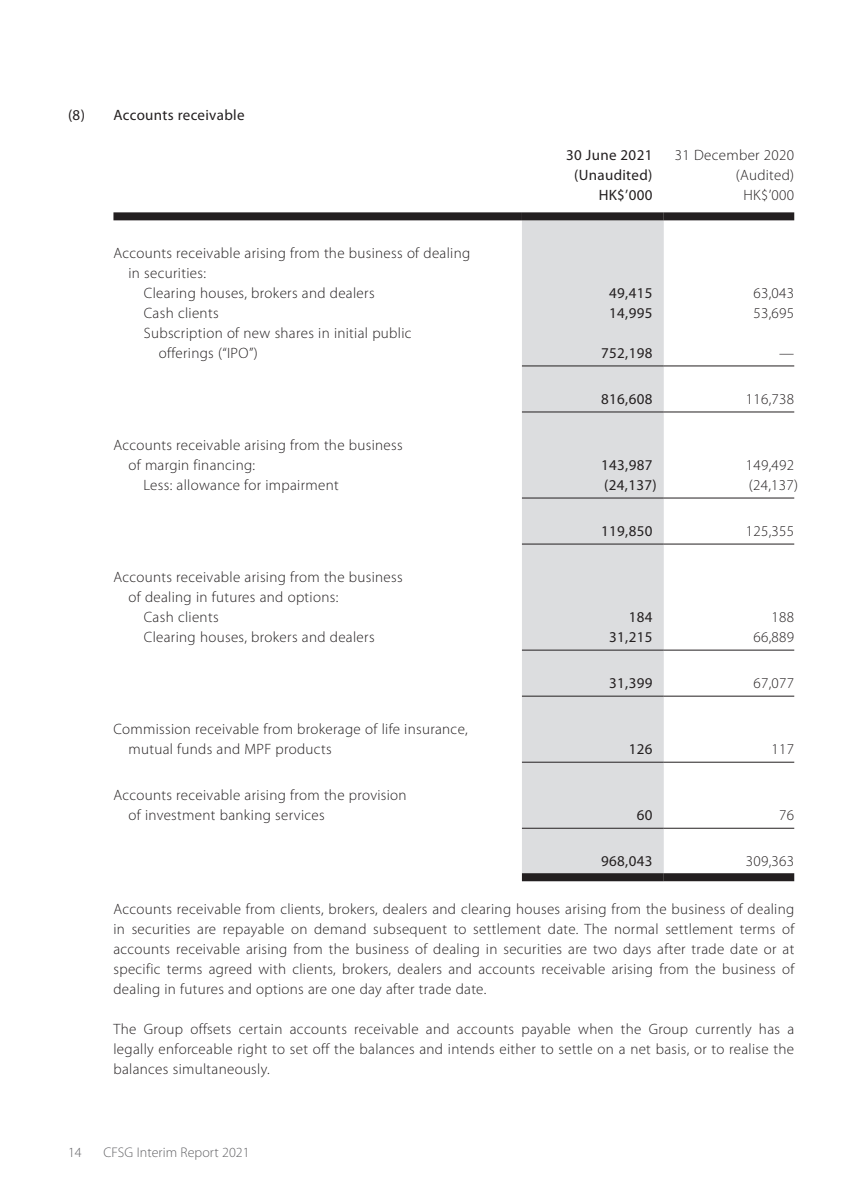
<style>
.page{position:relative;width:851px;height:1191px;background:#fff}
.page>*{position:absolute;margin:0;border:0;box-sizing:border-box;transform-origin:0 0}
.t1{font:300 15px/20px "Myriad Pro";letter-spacing:.02em;color:#231f20}
.t2{font:15px "Myriad Pro";letter-spacing:.02em;color:#231f20}
.t3{font:300 14px "Myriad Pro";color:#636366}
</style>
<div class="page">
<div style="left:522px;top:220px;width:141px;height:653px;background:#dcdddf"></div>
<div style="left:113px;top:212px;width:409px;height:8px;background:#231f20"></div>
<div style="left:522px;top:212px;width:141px;height:8px;background:#231f20"></div>
<div style="left:663px;top:212px;width:131px;height:8px;background:#231f20"></div>
<hr style="left:522px;top:365px;width:141px;height:1px;background:#231f20">
<hr style="left:663px;top:365px;width:131px;height:1px;background:#231f20">
<hr style="left:522px;top:411px;width:141px;height:1px;background:#231f20">
<hr style="left:663px;top:411px;width:131px;height:1px;background:#231f20">
<hr style="left:522px;top:497px;width:141px;height:1px;background:#231f20">
<hr style="left:663px;top:497px;width:131px;height:1px;background:#231f20">
<hr style="left:522px;top:543px;width:141px;height:1px;background:#231f20">
<hr style="left:663px;top:543px;width:131px;height:1px;background:#231f20">
<hr style="left:522px;top:649px;width:141px;height:1px;background:#231f20">
<hr style="left:663px;top:649px;width:131px;height:1px;background:#231f20">
<hr style="left:522px;top:695px;width:141px;height:1px;background:#231f20">
<hr style="left:663px;top:695px;width:131px;height:1px;background:#231f20">
<hr style="left:522px;top:761px;width:141px;height:1px;background:#231f20">
<hr style="left:663px;top:761px;width:131px;height:1px;background:#231f20">
<hr style="left:522px;top:827px;width:141px;height:1px;background:#231f20">
<hr style="left:663px;top:827px;width:131px;height:1px;background:#231f20">
<div style="left:522px;top:873px;width:141px;height:8px;background:#231f20"></div>
<div style="left:663px;top:873px;width:131px;height:8px;background:#231f20"></div>
<p class="t2" style="left:68px;top:106px;width:178px">(8) Accounts receivable</p>
<p class="t2" style="left:566px;top:146px;width:88px">30 June 2021</p>
<p class="t1" style="left:674px;top:145px;width:121px">31 December 2020</p>
<p class="t2" style="left:574px;top:166px;width:80px">(Unaudited)</p>
<p class="t1" style="left:735px;top:165px;width:60px">(Audited)</p>
<p class="t2" style="left:598px;top:186px;width:55px">HK$’000</p>
<p class="t1" style="left:743px;top:185px;width:52px">HK$’000</p>
<p class="t1" style="left:113px;top:243px;width:358px">Accounts receivable arising from the business of dealing</p>
<p class="t1" style="left:128px;top:263px;width:79px">in securities:</p>
<p class="t1" style="left:144px;top:283px;width:232px">Clearing houses, brokers and dealers</p>
<p class="t2" style="left:609px;top:284px;width:45px">49,415</p>
<p class="t1" style="left:753px;top:283px;width:42px">63,043</p>
<p class="t1" style="left:144px;top:303px;width:76px">Cash clients</p>
<p class="t2" style="left:609px;top:304px;width:45px">14,995</p>
<p class="t1" style="left:753px;top:303px;width:42px">53,695</p>
<p class="t1" style="left:159px;top:323px;width:254px;text-indent:-15px">Subscription of new shares in initial public offerings (“IPO”)</p>
<p class="t2" style="left:601px;top:344px;width:53px">752,198</p>
<p class="t1" style="left:779px;top:343px;width:16px">—</p>
<p class="t2" style="left:601px;top:390px;width:53px">816,608</p>
<p class="t1" style="left:745px;top:389px;width:50px">116,738</p>
<p class="t1" style="left:128px;top:435px;width:276px;text-indent:-15px">Accounts receivable arising from the business of margin financing:</p>
<p class="t2" style="left:601px;top:456px;width:53px">143,987</p>
<p class="t1" style="left:745px;top:455px;width:50px">149,492</p>
<p class="t1" style="left:143px;top:475px;width:197px">Less: allowance for impairment</p>
<p class="t2" style="left:604px;top:476px;width:54px">(24,137)</p>
<p class="t1" style="left:748px;top:475px;width:51px">(24,137)</p>
<p class="t2" style="left:601px;top:522px;width:53px">119,850</p>
<p class="t1" style="left:745px;top:521px;width:50px">125,355</p>
<p class="t1" style="left:113px;top:567px;width:291px">Accounts receivable arising from the business</p>
<p class="t1" style="left:128px;top:587px;width:211px">of dealing in futures and options:</p>
<p class="t1" style="left:144px;top:607px;width:76px">Cash clients</p>
<p class="t2" style="left:628px;top:608px;width:25px">184</p>
<p class="t1" style="left:771px;top:607px;width:24px">188</p>
<p class="t1" style="left:144px;top:627px;width:232px">Clearing houses, brokers and dealers</p>
<p class="t2" style="left:609px;top:628px;width:45px">31,215</p>
<p class="t1" style="left:753px;top:627px;width:42px">66,889</p>
<p class="t2" style="left:609px;top:674px;width:45px">31,399</p>
<p class="t1" style="left:753px;top:673px;width:42px">67,077</p>
<p class="t1" style="left:128px;top:719px;width:341px;text-indent:-15px">Commission receivable from brokerage of life insurance, mutual funds and MPF products</p>
<p class="t2" style="left:628px;top:740px;width:25px">126</p>
<p class="t1" style="left:771px;top:739px;width:24px">117</p>
<p class="t1" style="left:128px;top:785px;width:280px;text-indent:-15px">Accounts receivable arising from the provision of investment banking services</p>
<p class="t2" style="left:636px;top:806px;width:17px">60</p>
<p class="t1" style="left:779px;top:805px;width:16px">76</p>
<p class="t2" style="left:601px;top:852px;width:53px">968,043</p>
<p class="t1" style="left:745px;top:851px;width:50px">309,363</p>
<p class="t1" style="left:113px;top:898px;width:682px;text-align:justify">Accounts receivable from clients, brokers, dealers and clearing houses arising from the business of dealing in securities are repayable on demand subsequent to settlement date. The normal settlement terms of accounts receivable arising from the business of dealing in securities are two days after trade date or at specific terms agreed with clients, brokers, dealers and accounts receivable arising from the business of dealing in futures and options are one day after trade date.</p>
<p class="t1" style="left:113px;top:1018px;width:682px;text-align:justify">The Group offsets certain accounts receivable and accounts payable when the Group currently has a legally enforceable right to set off the balances and intends either to settle on a net basis, or to realise the balances simultaneously.</p>
<p class="t3" style="left:68px;top:1144px;width:15px">14</p>
<p class="t3" style="left:103px;top:1144px;width:148px">CFSG Interim Report 2021</p>
</div>
